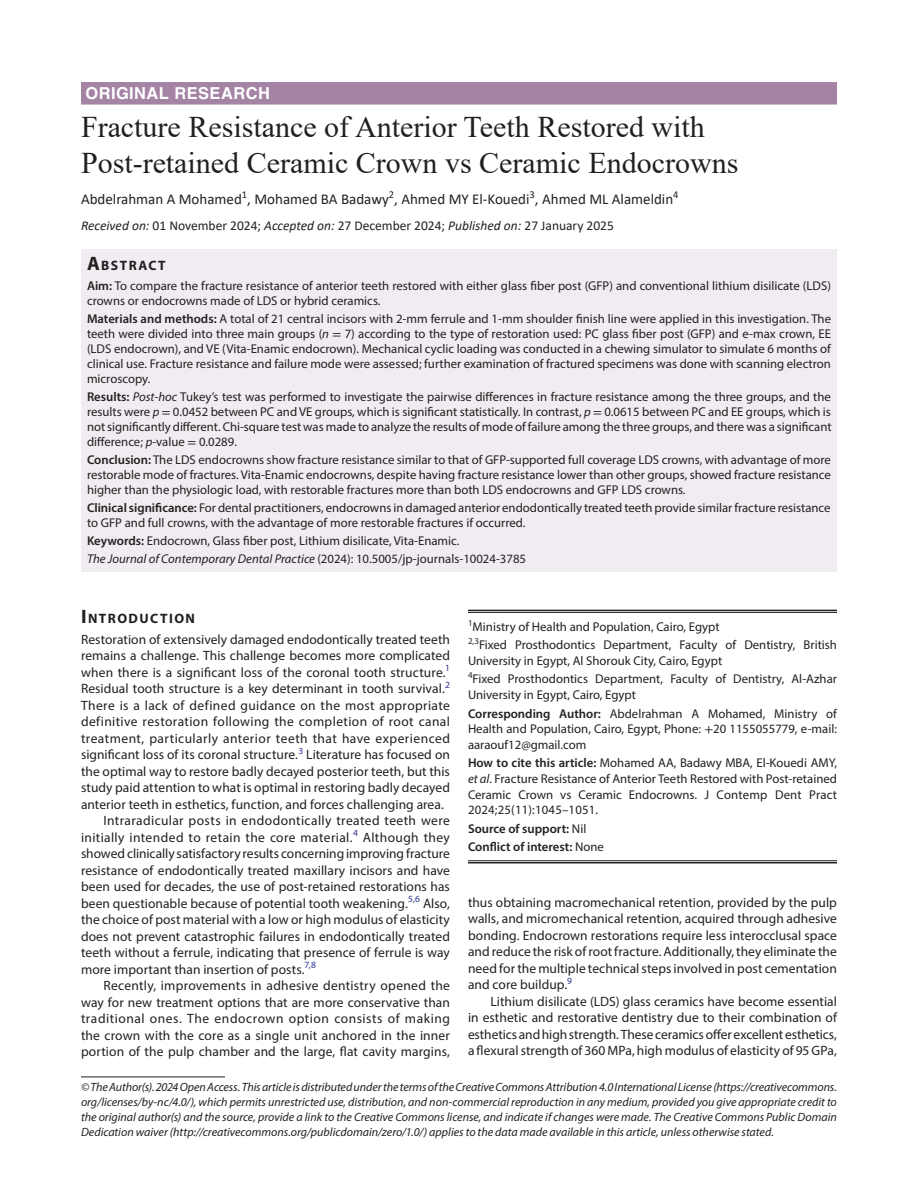
<style>
.page{position:relative;width:918px;height:1188px;background:#fff}
.page>*{position:absolute;margin:0;border:0;box-sizing:border-box;transform-origin:0 0}
.t1{font:30px/36px "Times New Roman";color:#231f20}
.ArticleType{font:700 16.5px "Helvetica LT Std";letter-spacing:.025em;color:#fff}
.AuthorName{font:15px "Calibri";color:#231f20}
.Head-1-first{font:700 13.65px "Myriad Pro";letter-spacing:.105em;color:#231f20}
.AbstractTitle{font:700 13.65px "Myriad Pro";letter-spacing:.105em;color:#231f20}
.Para-Indent{font:13.5px/16.5px "Myriad Pro";letter-spacing:.005em;color:#231f20;text-align:justify}
.Para-NoIndent{font:13.5px/16.5px "Myriad Pro";letter-spacing:.005em;color:#231f20;text-align:justify}
.PAS_History{font:13.5px "Calibri";color:#231f20}
.Abstract-Para-first{font:12.75px/15px "Myriad Pro";color:#231f20;text-align:justify}
.Affiliation{font:12.75px/15.6px "Myriad Pro";color:#231f20}
.How_to_Cite{font:12.75px/15.6px "Myriad Pro";letter-spacing:.01em;color:#231f20;text-align:justify}
.Corresponding_Author{font:12.75px/15.6px "Myriad Pro";color:#231f20;text-align:justify}
.JT_DOI{font:italic 12.75px "Myriad Pro";color:#231f20}
.Keywords{font:12.75px "Myriad Pro";color:#231f20}
.Affiliation-first{font:12.75px "Myriad Pro";color:#231f20}
.COI{font:600 12.75px "Myriad Pro";color:#231f20}
.Source{font:600 12.75px "Myriad Pro";color:#231f20}
.FootNote{font:italic 12px/15px "Myriad Pro";color:#231f20;text-align:justify}
.s1{font-style:italic}
.s2{font-size:19.5px}
.s3{font-weight:600}
.s4{font-family:"STIX General"}
.s5{font-style:normal}
.s6{font-weight:400}
</style>
<div class="page">
<div style="left:81px;top:82px;width:756px;height:23px;background:#a483a5"></div>
<div style="left:81px;top:250px;width:756px;height:25px;background:#f0ecf1"></div>
<div style="left:81px;top:274px;width:756px;height:40px;background:#f0ecf1"></div>
<div style="left:81px;top:307px;width:756px;height:85px;background:#f0ecf1"></div>
<div style="left:81px;top:385px;width:756px;height:71px;background:#f0ecf1"></div>
<div style="left:81px;top:448px;width:756px;height:55px;background:#f0ecf1"></div>
<div style="left:81px;top:496px;width:756px;height:40px;background:#f0ecf1"></div>
<div style="left:81px;top:529px;width:756px;height:25px;background:#f0ecf1"></div>
<div style="left:81px;top:547px;width:756px;height:25px;background:#f0ecf1"></div>
<hr style="left:81px;top:1077px;width:144px;height:1px;background:#231f20">
<hr style="left:468px;top:610px;width:369px;height:1px;background:#231f20">
<hr style="left:468px;top:612px;width:369px;height:1px;background:#231f20">
<hr style="left:468px;top:860px;width:369px;height:1px;background:#231f20">
<hr style="left:468px;top:862px;width:369px;height:1px;background:#231f20">
<p class="ArticleType" style="left:86px;top:83px;width:186px">ORIGINAL RESEARCH</p>
<p class="t1" style="left:81px;top:108px;width:659px">Fracture Resistance of Anterior Teeth Restored with<br>Post-retained Ceramic Crown vs Ceramic Endocrowns</p>
<p class="AuthorName" style="left:81px;top:189px;width:599px">Abdelrahman A Mohamed<sup>1</sup>, Mohamed BA Badawy<sup>2</sup>, Ahmed MY El-Kouedi<sup>3</sup>, Ahmed ML Alameldin<sup>4</sup></p>
<p class="PAS_History" style="left:81px;top:216px;width:534px"><span class="s1">Received on:</span> 01 November 2024; <span class="s1">Accepted on:</span> 27 December 2024; <span class="s1">Published on:</span> 27 January 2025</p>
<p class="AbstractTitle" style="left:87px;top:257px;width:80px"><span class="s2">A</span>BSTRACT</p>
<p class="Abstract-Para-first" style="left:87px;top:278px;width:745px"><span class="s3">Aim:</span> To compare the fracture resistance of anterior teeth restored with either glass fiber post (GFP) and conventional lithium disilicate (LDS) crowns or endocrowns made of LDS or hybrid ceramics.</p>
<p class="Abstract-Para-first" style="left:87px;top:311px;width:746px"><span class="s3">Materials and methods:</span> A total of 21 central incisors with 2-mm ferrule and 1-mm shoulder finish line were applied in this investigation. The teeth were divided into three main groups (<span class="s1">n</span> <span class="s4">=</span> 7) according to the type of restoration used: PC glass fiber post (GFP) and e-max crown, EE (LDS endocrown), and VE (Vita-Enamic endocrown). Mechanical cyclic loading was conducted in a chewing simulator to simulate 6 months of clinical use. Fracture resistance and failure mode were assessed; further examination of fractured specimens was done with scanning electron microscopy.</p>
<p class="Abstract-Para-first" style="left:87px;top:389px;width:746px"><span class="s3">Results:</span> <span class="s1">Post-hoc</span> Tukey’s test was performed to investigate the pairwise differences in fracture resistance among the three groups, and the results were <span class="s1">p</span> <span class="s4">=</span> 0.0452 between PC and VE groups, which is significant statistically. In contrast, <span class="s1">p</span> <span class="s4">=</span> 0.0615 between PC and EE groups, which is not significantly different. Chi-square test was made to analyze the results of mode of failure among the three groups, and there was a significant difference; <span class="s1">p</span>-value <span class="s4">=</span> 0.0289.</p>
<p class="Abstract-Para-first" style="left:87px;top:452px;width:746px"><span class="s3">Conclusion:</span> The LDS endocrowns show fracture resistance similar to that of GFP-supported full coverage LDS crowns, with advantage of more restorable mode of fractures. Vita-Enamic endocrowns, despite having fracture resistance lower than other groups, showed fracture resistance higher than the physiologic load, with restorable fractures more than both LDS endocrowns and GFP LDS crowns.</p>
<p class="Abstract-Para-first" style="left:87px;top:500px;width:745px"><span class="s3">Clinical significance:</span> For dental practitioners, endocrowns in damaged anterior endodontically treated teeth provide similar fracture resistance to GFP and full crowns, with the advantage of more restorable fractures if occurred.</p>
<p class="Keywords" style="left:87px;top:533px;width:374px"><span class="s3">Keywords:</span> Endocrown, Glass fiber post, Lithium disilicate, Vita-Enamic.</p>
<p class="JT_DOI" style="left:87px;top:551px;width:441px">The Journal of Contemporary Dental Practice <span class="s5">(2024): 10.5005/jp-journals-10024-3785</span></p>
<p class="Head-1-first" style="left:81px;top:609px;width:116px"><span class="s2">I</span>NTRODUCTION</p>
<p class="Para-NoIndent" style="left:81px;top:631px;width:371px">Restoration of extensively damaged endodontically treated teeth remains a challenge. This challenge becomes more complicated when there is a significant loss of the coronal tooth structure.<sup>1<br></sup>Residual tooth structure is a key determinant in tooth survival.<sup>2<br></sup>There is a lack of defined guidance on the most appropriate definitive restoration following the completion of root canal treatment, particularly anterior teeth that have experienced significant loss of its coronal structure.<sup>3</sup> Literature has focused on the optimal way to restore badly decayed posterior teeth, but this study paid attention to what is optimal in restoring badly decayed anterior teeth in esthetics, function, and forces challenging area.</p>
<p class="Para-Indent" style="left:81px;top:812px;width:371px;text-indent:22px">Intraradicular posts in endodontically treated teeth were initially intended to retain the core material.<sup>4</sup> Although they showed clinically satisfactory results concerning improving fracture resistance of endodontically treated maxillary incisors and have been used for decades, the use of post-retained restorations has been questionable because of potential tooth weakening.<sup>5,6</sup> Also, the choice of post material with a low or high modulus of elasticity does not prevent catastrophic failures in endodontically treated teeth without a ferrule, indicating that presence of ferrule is way more important than insertion of posts.<sup>7,8</sup></p>
<p class="Para-Indent" style="left:81px;top:977px;width:371px;text-indent:22px">Recently, improvements in adhesive dentistry opened the way for new treatment options that are more conservative than traditional ones. The endocrown option consists of making the crown with the core as a single unit anchored in the inner portion of the pulp chamber and the large, flat cavity margins,</p>
<p class="Affiliation-first" style="left:468px;top:619px;width:253px"><sup>1</sup>Ministry of Health and Population, Cairo, Egypt</p>
<p class="Affiliation" style="left:468px;top:637px;width:371px"><sup>2,3</sup>Fixed Prosthodontics Department, Faculty of Dentistry, British<br>University in Egypt, Al Shorouk City, Cairo, Egypt</p>
<p class="Affiliation" style="left:468px;top:671px;width:371px"><sup>4</sup>Fixed Prosthodontics Department, Faculty of Dentistry, Al-Azhar<br>University in Egypt, Cairo, Egypt</p>
<p class="Corresponding_Author" style="left:468px;top:705px;width:371px"><span class="s3">Corresponding Author:</span> Abdelrahman A Mohamed, Ministry of Health and Population, Cairo, Egypt, Phone: <span class="s4">+</span>20 1155055779, e-mail: aaraouf12@gmail.com</p>
<p class="How_to_Cite" style="left:468px;top:755px;width:371px"><span class="s3">How to cite this article:</span> Mohamed AA, Badawy MBA, El-Kouedi AMY, <span class="s1">et al</span>. Fracture Resistance of Anterior Teeth Restored with Post-retained Ceramic Crown vs Ceramic Endocrowns. J Contemp Dent Pract 2024;25(11):1045–1051.</p>
<p class="Source" style="left:468px;top:820px;width:120px">Source of support: <span class="s6">Nil</span></p>
<p class="COI" style="left:468px;top:839px;width:137px">Conflict of interest: <span class="s6">None</span></p>
<p class="Para-Indent" style="left:468px;top:894px;width:370px">thus obtaining macromechanical retention, provided by the pulp walls, and micromechanical retention, acquired through adhesive bonding. Endocrown restorations require less interocclusal space and reduce the risk of root fracture. Additionally, they eliminate the need for the multiple technical steps involved in post cementation and core buildup.<sup>9</sup></p>
<p class="Para-Indent" style="left:468px;top:993px;width:371px;text-indent:22px">Lithium disilicate (LDS) glass ceramics have become essential in esthetic and restorative dentistry due to their combination of esthetics and high strength. These ceramics offer excellent esthetics, a flexural strength of 360 MPa, high modulus of elasticity of 95 GPa,</p>
<p class="FootNote" style="left:81px;top:1079px;width:758px">© The Author(s). 2024 Open Access. This article is distributed under the terms of the Creative Commons Attribution 4.0 International License (https://creativecommons. org/licenses/by-nc/4.0/), which permits unrestricted use, distribution, and non-commercial reproduction in any medium, provided you give appropriate credit to the original author(s) and the source, provide a link to the Creative Commons license, and indicate if changes were made. The Creative Commons Public Domain Dedication waiver (http://creativecommons.org/publicdomain/zero/1.0/) applies to the data made available in this article, unless otherwise stated.</p>
</div>
